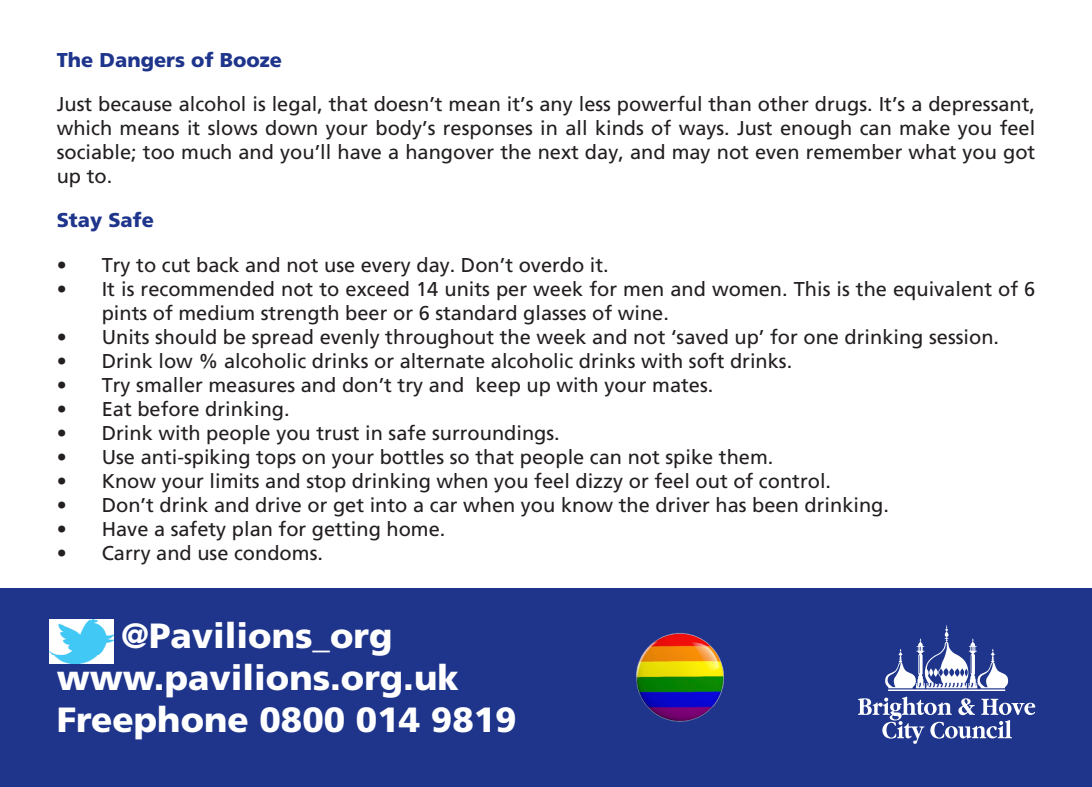
<style>
.page{position:relative;width:1092px;height:787px;background:#fff}
.page>*{position:absolute;margin:0;border:0;box-sizing:border-box;transform-origin:0 0}
.t1{font:900 35px "Frutiger LT Std";color:#fff}
.t2{font:20px/24px "Frutiger LT Std";color:#231f20;text-align:justify}
.t3{font:900 20px "Frutiger LT Std";color:#1e358b}
</style>
<div class="page">
<div style="left:0;top:588px;width:1091px;height:199px;background:#1e358b"></div>
<img style="left:50px;top:619px;width:64px;height:44px">
<svg style="left:858px;top:625px;width:177px;height:118px"></svg>
<img style="left:636px;top:633px;width:88px;height:89px">
<p class="t3" style="left:57px;top:48px;width:227px">The Dangers of Booze</p>
<p class="t2" style="left:57px;top:92px;width:980px">Just because alcohol is legal, that doesn’t mean it’s any less powerful than other drugs. It’s a depressant, which means it slows down your body’s responses in all kinds of ways. Just enough can make you feel sociable; too much and you’ll have a hangover the next day, and may not even remember what you got up to.</p>
<p class="t3" style="left:57px;top:208px;width:99px">Stay Safe</p>
<p class="t2" style="left:57px;top:253px;width:553px">• Try to cut back and not use every day. Don’t overdo it.</p>
<p class="t2" style="left:102px;top:277px;width:935px;text-indent:-45px">• It is recommended not to exceed 14 units per week for men and women. This is the equivalent of 6 pints of medium strength beer or 6 standard glasses of wine.</p>
<p class="t2" style="left:57px;top:325px;width:943px">• Units should be spread evenly throughout the week and not ‘saved up’ for one drinking session.</p>
<p class="t2" style="left:57px;top:349px;width:737px">• Drink low % alcoholic drinks or alternate alcoholic drinks with soft drinks.</p>
<p class="t2" style="left:57px;top:373px;width:658px">• Try smaller measures and don’t try and keep up with your mates.</p>
<p class="t2" style="left:57px;top:397px;width:234px">• Eat before drinking.</p>
<p class="t2" style="left:57px;top:421px;width:504px">• Drink with people you trust in safe surroundings.</p>
<p class="t2" style="left:57px;top:445px;width:718px">• Use anti-spiking tops on your bottles so that people can not spike them.</p>
<p class="t2" style="left:57px;top:469px;width:776px">• Know your limits and stop drinking when you feel dizzy or feel out of control.</p>
<p class="t2" style="left:57px;top:493px;width:833px">• Don’t drink and drive or get into a car when you know the driver has been drinking.</p>
<p class="t2" style="left:57px;top:517px;width:390px">• Have a safety plan for getting home.</p>
<p class="t2" style="left:57px;top:541px;width:268px">• Carry and use condoms.</p>
<p class="t1" style="left:121px;top:615px;width:273px">@Pavilions_org</p>
<p class="t1" style="left:57px;top:657px;width:403px">www.pavilions.org.uk</p>
<p class="t1" style="left:57px;top:699px;width:461px">Freephone 0800 014 9819</p>
</div>
